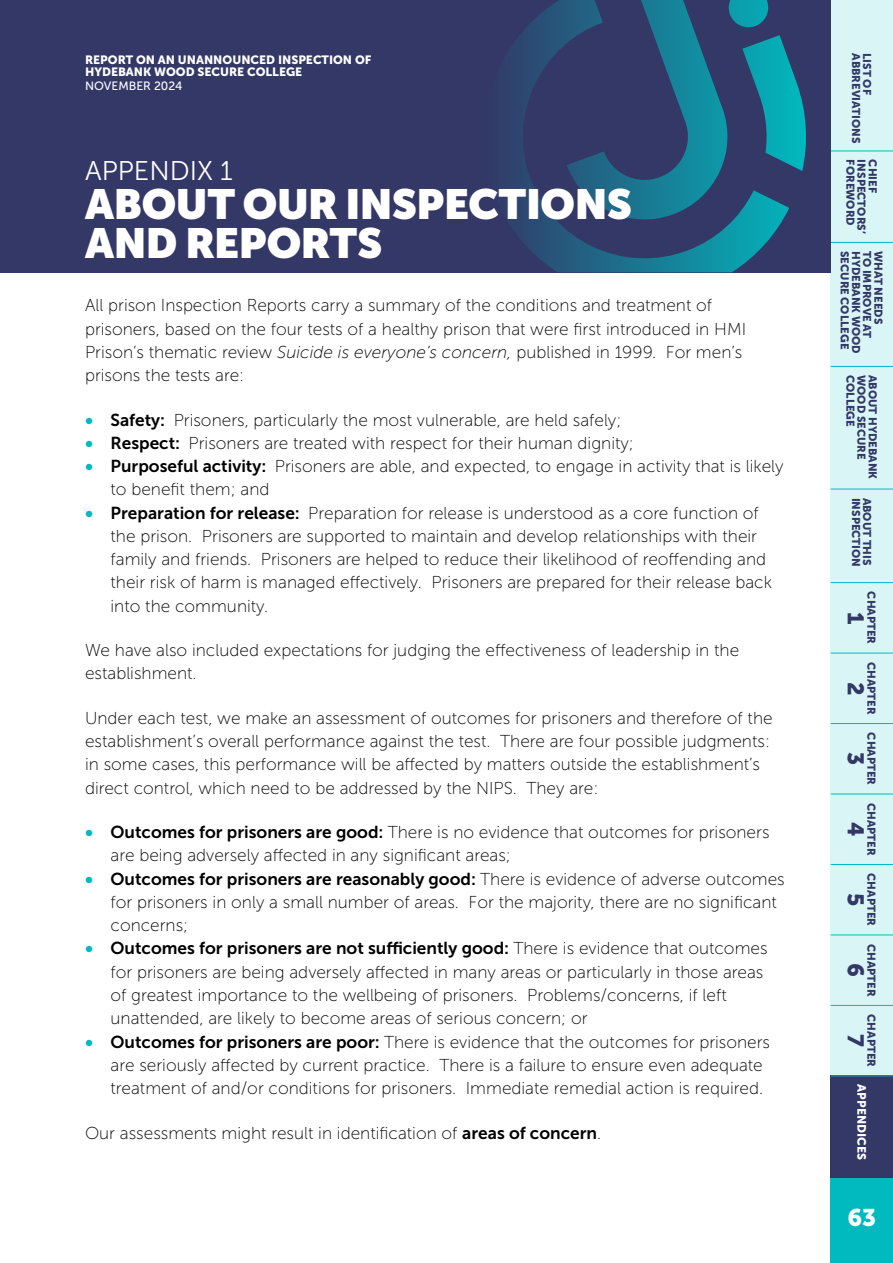
<style>
.page{position:relative;width:893px;height:1263px;background:#fff}
.page>*{position:absolute;margin:0;border:0;box-sizing:border-box;transform-origin:0 0}
.H2_-_Chapter{font:900 42px/39px "Museo Sans Display";color:#fff}
.H2_-_Chapter-2{font:27px "Museo Sans 300";color:#fff}
.t1{font:24px "Museo Sans 900";color:#fff}
.t2{font:22.5px "Museo Sans 900";color:#333866}
.P_-_Body{font:17.25px/23.2px "Museo Sans 100";color:#000}
.t3{font:12px/12px "Museo Sans 900";color:#fff}
.t4{font:12px "Museo Sans 500";color:#fff}
.t5{font:11.25px "Museo Sans 900";color:#333866}
.s1{font-style:italic}
.s2{font-family:"Museo Sans 900";color:#00babf}
.s3{font-family:"Museo Sans 700"}
</style>
<div class="page">
<div style="left:831px;top:1178px;width:62px;height:85px;background:#00babf"></div>
<div style="left:831px;top:0;width:62px;height:1178px;background:#d9f5f5"></div>
<div style="left:831px;top:1076px;width:62px;height:102px;background:#333866"></div>
<hr style="left:831px;top:151px;width:62px;height:1px;background:#00babf">
<hr style="left:831px;top:242px;width:62px;height:1px;background:#00babf">
<hr style="left:831px;top:366px;width:62px;height:1px;background:#00babf">
<hr style="left:831px;top:489px;width:62px;height:1px;background:#00babf">
<hr style="left:831px;top:582px;width:62px;height:1px;background:#00babf">
<hr style="left:831px;top:653px;width:62px;height:1px;background:#00babf">
<hr style="left:831px;top:723px;width:62px;height:1px;background:#00babf">
<hr style="left:831px;top:794px;width:62px;height:1px;background:#00babf">
<hr style="left:831px;top:864px;width:62px;height:1px;background:#00babf">
<hr style="left:831px;top:935px;width:62px;height:1px;background:#00babf">
<hr style="left:831px;top:1005px;width:62px;height:1px;background:#00babf">
<hr style="left:831px;top:1075px;width:62px;height:1px;background:#00babf">
<div style="left:0;top:0;width:831px;height:272px;background:#333866"></div>
<svg style="left:511px;top:0;width:295px;height:272px"></svg>
<p class="t3" style="left:85px;top:54px;width:288px">REPORT ON AN UNANNOUNCED INSPECTION OF<br>HYDEBANK WOOD SECURE COLLEGE</p>
<p class="t4" style="left:85px;top:79px;width:99px">NOVEMBER 2024</p>
<h2 class="H2_-_Chapter-2" style="left:85px;top:156px;width:149px">APPENDIX 1</h2>
<h2 class="H2_-_Chapter" style="left:85px;top:185px;width:548px">ABOUT OUR INSPECTIONS<br>AND REPORTS</h2>
<p class="P_-_Body" style="left:85px;top:294px;width:663px">All prison Inspection Reports carry a summary of the conditions and treatment of prisoners, based on the four tests of a healthy prison that were first introduced in HMI Prison’s thematic review <span class="s1">Suicide is everyone’s concern,</span> published in 1999. For men’s prisons the tests are:</p>
<p class="P_-_Body" style="left:85px;top:408px;width:538px"><span class="s2">•</span> <span class="s3">Safety:</span> Prisoners, particularly the most vulnerable, are held safely;</p>
<p class="P_-_Body" style="left:85px;top:431px;width:550px"><span class="s2">•</span> <span class="s3">Respect:</span> Prisoners are treated with respect for their human dignity;</p>
<p class="P_-_Body" style="left:111px;top:455px;width:675px;text-indent:-26px"><span class="s2">•</span> <span class="s3">Purposeful activity:</span> Prisoners are able, and expected, to engage in activity that is likely to benefit them; and</p>
<p class="P_-_Body" style="left:111px;top:501px;width:663px;text-indent:-26px"><span class="s2">•</span> <span class="s3">Preparation for release:</span> Preparation for release is understood as a core function of the prison. Prisoners are supported to maintain and develop relationships with their family and friends. Prisoners are helped to reduce their likelihood of reoffending and their risk of harm is managed effectively. Prisoners are prepared for their release back into the community.</p>
<p class="P_-_Body" style="left:85px;top:639px;width:656px">We have also included expectations for judging the effectiveness of leadership in the establishment.</p>
<p class="P_-_Body" style="left:85px;top:707px;width:689px">Under each test, we make an assessment of outcomes for prisoners and therefore of the establishment’s overall performance against the test. There are four possible judgments: in some cases, this performance will be affected by matters outside the establishment’s direct control, which need to be addressed by the NIPS. They are:</p>
<p class="P_-_Body" style="left:111px;top:821px;width:660px;text-indent:-26px"><span class="s2">•</span> <span class="s3">Outcomes for prisoners are good:</span> There is no evidence that outcomes for prisoners are being adversely affected in any significant areas;</p>
<p class="P_-_Body" style="left:111px;top:867px;width:676px;text-indent:-26px"><span class="s2">•</span> <span class="s3">Outcomes for prisoners are reasonably good:</span> There is evidence of adverse outcomes for prisoners in only a small number of areas. For the majority, there are no significant concerns;</p>
<p class="P_-_Body" style="left:111px;top:937px;width:658px;text-indent:-26px"><span class="s2">•</span> <span class="s3">Outcomes for prisoners are not sufficiently good:</span> There is evidence that outcomes for prisoners are being adversely affected in many areas or particularly in those areas of greatest importance to the wellbeing of prisoners. Problems/concerns, if left unattended, are likely to become areas of serious concern; or</p>
<p class="P_-_Body" style="left:111px;top:1030px;width:661px;text-indent:-26px"><span class="s2">•</span> <span class="s3">Outcomes for prisoners are poor:</span> There is evidence that the outcomes for prisoners are seriously affected by current practice. There is a failure to ensure even adequate treatment of and/or conditions for prisoners. Immediate remedial action is required.</p>
<p class="P_-_Body" style="left:85px;top:1121px;width:518px">Our assessments might result in identification of <span class="s3">areas of concern</span>.</p>
<p class="t5" style="left:862px;top:53px;width:92px;rotate:90deg">ABBREVIATIONS</p>
<p class="t5" style="left:874px;top:53px;width:43px;rotate:90deg">LIST OF</p>
<p class="t5" style="left:857px;top:159px;width:68px;rotate:90deg">FOREWORD</p>
<p class="t5" style="left:868px;top:159px;width:76px;rotate:90deg">INSPECTORS’</p>
<p class="t5" style="left:879px;top:159px;width:35px;rotate:90deg">CHIEF</p>
<p class="t5" style="left:851px;top:251px;width:100px;rotate:90deg">SECURE COLLEGE</p>
<p class="t5" style="left:862px;top:251px;width:104px;rotate:90deg">HYDEBANK WOOD</p>
<p class="t5" style="left:874px;top:251px;width:89px;rotate:90deg">TO IMPROVE AT</p>
<p class="t5" style="left:885px;top:251px;width:75px;rotate:90deg">WHAT NEEDS</p>
<p class="t5" style="left:857px;top:375px;width:53px;rotate:90deg">COLLEGE</p>
<p class="t5" style="left:868px;top:375px;width:86px;rotate:90deg">WOOD SECURE</p>
<p class="t5" style="left:879px;top:375px;width:106px;rotate:90deg">ABOUT HYDEBANK</p>
<p class="t5" style="left:862px;top:497px;width:71px;rotate:90deg">INSPECTION</p>
<p class="t5" style="left:874px;top:497px;width:70px;rotate:90deg">ABOUT THIS</p>
<p class="t5" style="left:878px;top:591px;width:54px;rotate:90deg">CHAPTER</p>
<h3 class="t2" style="left:868px;top:612px;width:14px;rotate:90deg">1</h3>
<p class="t5" style="left:878px;top:662px;width:54px;rotate:90deg">CHAPTER</p>
<h3 class="t2" style="left:868px;top:681px;width:15px;rotate:90deg">2</h3>
<p class="t5" style="left:878px;top:732px;width:54px;rotate:90deg">CHAPTER</p>
<h3 class="t2" style="left:868px;top:752px;width:15px;rotate:90deg">3</h3>
<p class="t5" style="left:878px;top:803px;width:54px;rotate:90deg">CHAPTER</p>
<h3 class="t2" style="left:868px;top:822px;width:16px;rotate:90deg">4</h3>
<p class="t5" style="left:878px;top:873px;width:54px;rotate:90deg">CHAPTER</p>
<h3 class="t2" style="left:868px;top:893px;width:15px;rotate:90deg">5</h3>
<p class="t5" style="left:878px;top:944px;width:54px;rotate:90deg">CHAPTER</p>
<h3 class="t2" style="left:868px;top:963px;width:15px;rotate:90deg">6</h3>
<p class="t5" style="left:878px;top:1014px;width:54px;rotate:90deg">CHAPTER</p>
<h3 class="t2" style="left:868px;top:1034px;width:14px;rotate:90deg">7</h3>
<p class="t3" style="left:868px;top:1084px;width:77px;rotate:90deg">APPENDICES</p>
<h3 class="t1" style="left:847px;top:1204px;width:30px">63</h3>
</div>
